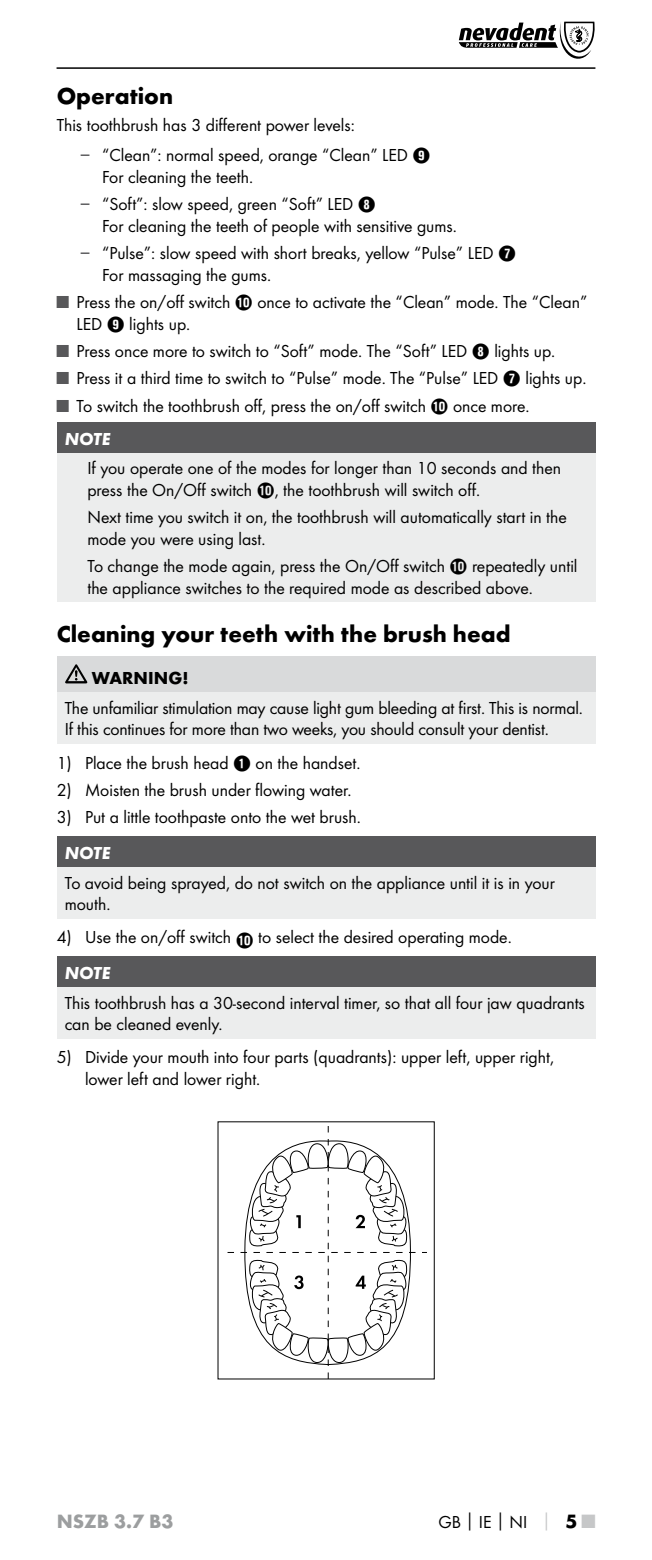
<style>
.page{position:relative;width:652px;height:1560px;background:#fff}
.page>*{position:absolute;margin:0;border:0;box-sizing:border-box;transform-origin:0 0}
.t1{font:700 24px "Futura";color:#000}
.t2{font:700 20px "Futura";color:#9c9e9f}
.t3{font:18px/21.6px "Futura Boo";color:#000}
.t4{font:italic 700 18px "Futura";color:#fff}
.t5{font:700 18px "Futura";color:#000}
.s1{font-family:"Verdana";color:#58585a}
.s2{font-family:"Hako PI Nummern"}
.s3{color:#58585a}
.s4{font-family:"Futura";font-weight:700}
.s5{font-family:"Futura";font-weight:700;color:#c6c7c8}
.s6{font-family:"Futura";font-weight:700;font-size:20px}
.s7{font-family:"Futura";font-weight:700;font-size:20px;color:#c6c7c8}
</style>
<div class="page">
<svg style="left:459px;top:21px;width:136px;height:38px"></svg>
<hr style="left:57px;top:67px;width:538px;height:2px;background:#000">
<div style="left:57px;top:422px;width:539px;height:30px;background:#58585a"></div>
<div style="left:57px;top:452px;width:539px;height:149px;background:#eceded"></div>
<div style="left:57px;top:656px;width:539px;height:36px;background:#d9dadb"></div>
<div style="left:57px;top:692px;width:539px;height:51px;background:#eceded"></div>
<svg style="left:65px;top:664px;width:22px;height:19px"></svg>
<div style="left:57px;top:836px;width:539px;height:31px;background:#58585a"></div>
<div style="left:57px;top:867px;width:539px;height:51px;background:#eceded"></div>
<div style="left:57px;top:956px;width:539px;height:30px;background:#58585a"></div>
<div style="left:57px;top:986px;width:539px;height:52px;background:#eceded"></div>
<svg style="left:228px;top:1126px;width:199px;height:251px"></svg>
<h1 class="t1" style="left:57px;top:81px;width:118px">Operation</h1>
<p class="t3" style="left:57px;top:114px;width:300px">This toothbrush has 3 different power levels:</p>
<p class="t3" style="left:102px;top:144px;width:330px;text-indent:-23px"><span class="s1">–</span> “Clean”: normal speed, orange “Clean” LED <span class="s2">9<br></span>For cleaning the teeth.</p>
<p class="t3" style="left:102px;top:193px;width:354px;text-indent:-23px"><span class="s1">–</span> “Soft”: slow speed, green “Soft” LED <span class="s2">8<br></span>For cleaning the teeth of people with sensitive gums.</p>
<p class="t3" style="left:102px;top:242px;width:416px;text-indent:-23px"><span class="s1">–</span> “Pulse”: slow speed with short breaks, yellow “Pulse” LED <span class="s2">7<br></span>For massaging the gums.</p>
<p class="t3" style="left:77px;top:291px;width:512px;text-indent:-20px"><span class="s3">■</span> Press the on/off switch <span class="s2">0</span> once to activate the “Clean” mode. The “Clean”<br>LED <span class="s2">9</span> lights up.</p>
<p class="t3" style="left:57px;top:340px;width:498px"><span class="s3">■</span> Press once more to switch to “Soft” mode. The “Soft” LED <span class="s2">8</span> lights up.</p>
<p class="t3" style="left:57px;top:367px;width:529px"><span class="s3">■</span> Press it a third time to switch to “Pulse” mode. The “Pulse” LED <span class="s2">7</span> lights up.</p>
<p class="t3" style="left:57px;top:394px;width:472px"><span class="s3">■</span> To switch the toothbrush off, press the on/off switch <span class="s2">0</span> once more.</p>
<p class="t4" style="left:65px;top:427px;width:47px">NOTE</p>
<p class="t3" style="left:87px;top:457px;width:475px">If you operate one of the modes for longer than 10 seconds and then press the On/Off switch <span class="s2">0</span>, the toothbrush will switch off.</p>
<p class="t3" style="left:87px;top:506px;width:481px">Next time you switch it on, the toothbrush will automatically start in the mode you were using last.</p>
<p class="t3" style="left:87px;top:555px;width:492px">To change the mode again, press the On/Off switch <span class="s2">0</span> repeatedly until the appliance switches to the required mode as described above.</p>
<h1 class="t1" style="left:57px;top:619px;width:455px">Cleaning your teeth with the brush head</h1>
<p class="t5" style="left:92px;top:667px;width:98px">WARNING!</p>
<p class="t3" style="left:65px;top:696px;width:517px">The unfamiliar stimulation may cause light gum bleeding at first. This is normal.<br>If this continues for more than two weeks, you should consult your dentist.</p>
<p class="t3" style="left:57px;top:751px;width:303px">1) Place the brush head <span class="s2">1</span> on the handset.</p>
<p class="t3" style="left:57px;top:778px;width:294px">2) Moisten the brush under flowing water.</p>
<p class="t3" style="left:57px;top:806px;width:304px">3) Put a little toothpaste onto the wet brush.</p>
<p class="t4" style="left:65px;top:841px;width:47px">NOTE</p>
<p class="t3" style="left:65px;top:871px;width:492px">To avoid being sprayed, do not switch on the appliance until it is in your mouth.</p>
<p class="t3" style="left:57px;top:926px;width:454px">4) Use the on/off switch <span class="s2">0</span> to select the desired operating mode.</p>
<p class="t4" style="left:65px;top:961px;width:47px">NOTE</p>
<p class="t3" style="left:65px;top:991px;width:522px">This toothbrush has a 30-second interval timer, so that all four jaw quadrants can be cleaned evenly.</p>
<p class="t3" style="left:85px;top:1046px;width:471px;text-indent:-28px">5) Divide your mouth into four parts (quadrants): upper left, upper right, lower left and lower right.</p>
<p class="t2" style="left:57px;top:1508px;width:118px">NSZB 3.7 B3</p>
<p class="t3" style="left:438px;top:1510px;width:158px">GB<span class="s4">│</span>IE<span class="s4">│</span>NI <span class="s5">│</span> <span class="s6">5</span> <span class="s7">■</span></p>
</div>
